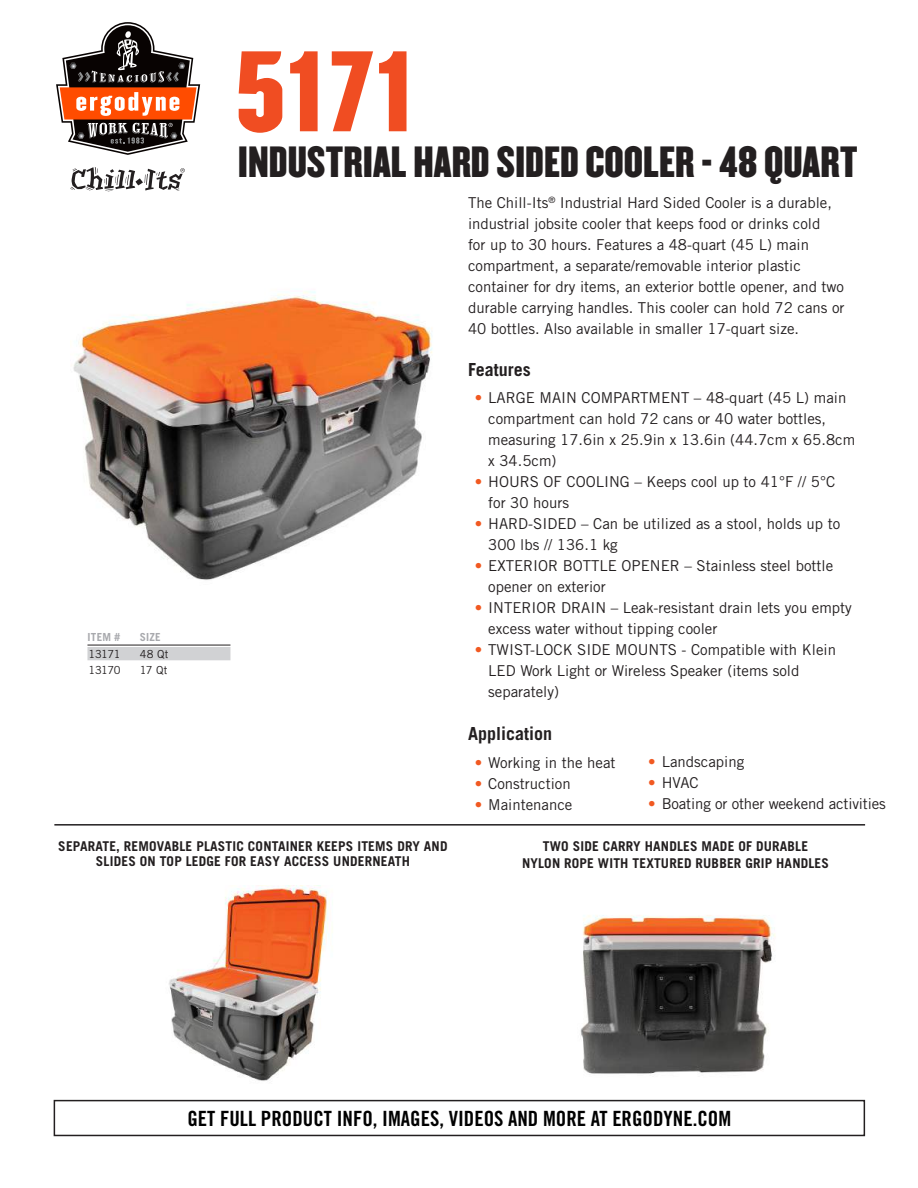
<style>
.page{position:relative;width:918px;height:1188px;background:#fff}
.page>*{position:absolute;margin:0;border:0;box-sizing:border-box;transform-origin:0 0}
.t1{font:99.9px "Champion HTF Welterweight";color:#f04d22}
.t2{font:38.1px "Champion HTF Welterweight";color:#231f20}
.t3{font:21px "Trade Gothic Bold Cond Twenty";color:#000}
.t4{font:700 18px "Trade Gothic";color:#231f20}
.t5{font:15px/21px "Trade Gothic";color:#231f20}
.t6{font:700 13.5px/15px "Trade Gothic";letter-spacing:.015em;color:#231f20;text-align:center}
.t7{font:11.1px "Trade Gothic";letter-spacing:-.03em;color:#231f20}
.t8{font:700 11.1px "Trade Gothic";letter-spacing:.02em;color:#a8a9ad}
.s1{color:#f15921}
</style>
<div class="page">
<img style="left:73px;top:291px;width:360px;height:289px">
<img style="left:169px;top:885px;width:161px;height:196px">
<img style="left:571px;top:915px;width:209px;height:185px">
<hr style="left:54px;top:824px;width:811px;height:2px;background:#231f20">
<div style="left:54px;top:1100px;width:811px;height:36px;border:2px solid #231f20"></div>
<hr style="left:87px;top:645px;width:143px;height:1px;background:#231f20">
<div style="left:87px;top:647px;width:143px;height:13px;background:#d1d2d4"></div>
<svg style="left:56px;top:22px;width:145px;height:133px"></svg>
<svg style="left:70px;top:167px;width:115px;height:24px"></svg>
<h1 class="t1" style="left:236px;top:26px;width:183px">5171</h1>
<h2 class="t2" style="left:238px;top:137px;width:621px">INDUSTRIAL HARD SIDED COOLER - 48 QUART</h2>
<p class="t5" style="left:468px;top:192px;width:378px">The Chill-Its<sup>®</sup> Industrial Hard Sided Cooler is a durable, industrial jobsite cooler that keeps food or drinks cold<br>for up to 30 hours. Features a 48-quart (45 L) main compartment, a separate/removable interior plastic container for dry items, an exterior bottle opener, and two durable carrying handles. This cooler can hold 72 cans or 40 bottles. Also available in smaller 17-quart size.</p>
<p class="t4" style="left:468px;top:358px;width:64px">Features</p>
<p class="t5" style="left:488px;top:387px;width:368px;text-indent:-14px"><span class="s1">•</span> LARGE MAIN COMPARTMENT – 48-quart (45 L) main compartment can hold 72 cans or 40 water bottles, measuring 17.6in x 25.9in x 13.6in (44.7cm x 65.8cm x 34.5cm)</p>
<p class="t5" style="left:488px;top:471px;width:348px;text-indent:-14px"><span class="s1">•</span> HOURS OF COOLING – Keeps cool up to 41°F // 5°C for 30 hours</p>
<p class="t5" style="left:488px;top:513px;width:354px;text-indent:-14px"><span class="s1">•</span> HARD-SIDED – Can be utilized as a stool, holds up to<br>300 lbs // 136.1 kg</p>
<p class="t5" style="left:488px;top:555px;width:346px;text-indent:-14px"><span class="s1">•</span> EXTERIOR BOTTLE OPENER – Stainless steel bottle opener on exterior</p>
<p class="t5" style="left:488px;top:597px;width:365px;text-indent:-14px"><span class="s1">•</span> INTERIOR DRAIN – Leak-resistant drain lets you empty excess water without tipping cooler</p>
<p class="t5" style="left:488px;top:639px;width:349px;text-indent:-14px"><span class="s1">•</span> TWIST-LOCK SIDE MOUNTS - Compatible with Klein<br>LED Work Light or Wireless Speaker (items sold separately)</p>
<p class="t4" style="left:468px;top:723px;width:86px">Application</p>
<p class="t5" style="left:475px;top:752px;width:142px"><span class="s1">•</span> Working in the heat</p>
<p class="t5" style="left:475px;top:773px;width:97px"><span class="s1">•</span> Construction</p>
<p class="t5" style="left:475px;top:794px;width:99px"><span class="s1">•</span> Maintenance</p>
<p class="t6" style="left:58px;top:839px;width:391px">SEPARATE, REMOVABLE PLASTIC CONTAINER KEEPS ITEMS DRY AND<br>SLIDES ON TOP LEDGE FOR EASY ACCESS UNDERNEATH</p>
<p class="t6" style="left:522px;top:838px;width:309px;line-height:17.2px">TWO SIDE CARRY HANDLES MADE OF DURABLE<br>NYLON ROPE WITH TEXTURED RUBBER GRIP HANDLES</p>
<p class="t8" style="left:87px;top:630px;width:34px">ITEM #</p>
<p class="t8" style="left:140px;top:630px;width:22px">SIZE</p>
<p class="t7" style="left:89px;top:647px;width:34px">13171</p>
<p class="t7" style="left:140px;top:647px;width:30px">48 Qt</p>
<p class="t7" style="left:89px;top:664px;width:34px">13170</p>
<p class="t7" style="left:140px;top:664px;width:29px">17 Qt</p>
<p class="t5" style="left:648px;top:751px;width:98px"><span class="s1">•</span> Landscaping</p>
<p class="t5" style="left:648px;top:772px;width:52px"><span class="s1">•</span> HVAC</p>
<p class="t5" style="left:648px;top:793px;width:239px"><span class="s1">•</span> Boating or other weekend activities</p>
<h3 class="t3" style="left:187px;top:1105px;width:545px">GET FULL PRODUCT INFO, IMAGES, VIDEOS AND MORE AT ERGODYNE.COM</h3>
</div>
